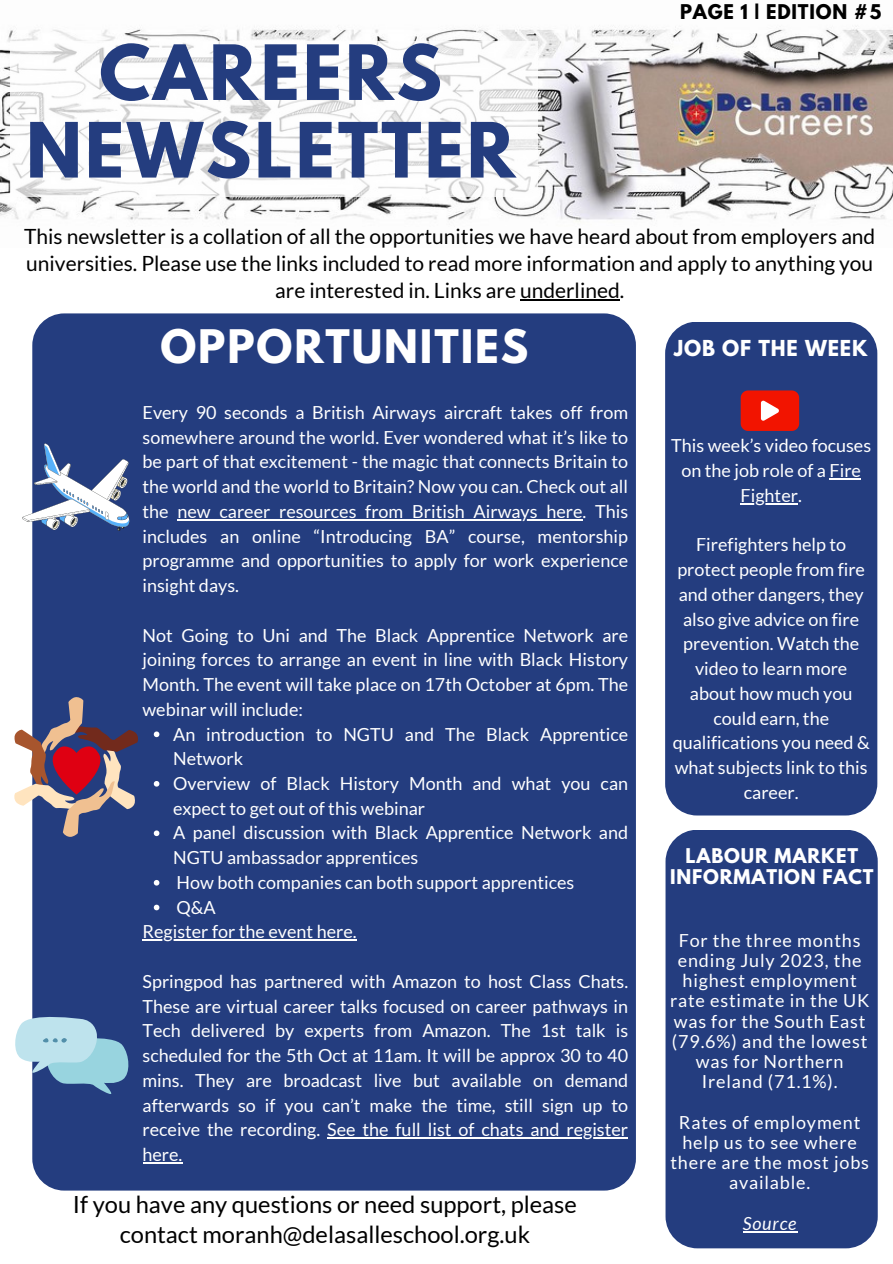
<style>
.page{position:relative;width:893px;height:1264px;background:#fff}
.page>*{position:absolute;margin:0;border:0;box-sizing:border-box;transform-origin:0 0}
.t1{font:700 67.5px/77.6px "League Spartan";letter-spacing:.045em;color:#243d7f;text-align:center}
.t2{font:700 40.95px "League Spartan";letter-spacing:.045em;color:#fff}
.t3{font:23.7px/30.3px "Lato";color:#000;text-align:center}
.t4{font:21px/27px "Lato";color:#000;text-align:center}
.t5{font:700 19.5px "League Spartan";letter-spacing:.045em;color:#fff}
.t6{font:18px/24.8px "Lato";color:#fff}
.t7{font:18px/20.2px "Lato";letter-spacing:.045em;color:#fff;text-align:center}
.t8{font:700 18px/20.2px "League Spartan";letter-spacing:.045em;color:#fff;text-align:center}
.t9{font:700 18px "League Spartan";letter-spacing:.045em;color:#000}
.t10{font:italic 18px "Lato";letter-spacing:.045em;color:#fff}
</style>
<div class="page">
<div style="left:32px;top:313px;width:604px;height:877px;background:#243d7f;border-radius:32px"></div>
<div style="left:665px;top:321px;width:212px;height:494px;background:#243d7f;border-radius:32px"></div>
<div style="left:665px;top:829px;width:212px;height:419px;background:#243d7f;border-radius:32px"></div>
<img style="left:0;top:26px;width:892px;height:196px">
<svg style="left:11px;top:41px;width:527px;height:155px"></svg>
<hr style="left:520px;top:299px;width:99px;height:1px;background:#000">
<svg style="left:740px;top:390px;width:59px;height:41px;background:#ea2b1d"></svg>
<svg style="left:154px;top:731px;width:5px;height:6px"></svg>
<svg style="left:154px;top:781px;width:5px;height:5px"></svg>
<svg style="left:154px;top:830px;width:5px;height:6px"></svg>
<svg style="left:154px;top:880px;width:5px;height:5px"></svg>
<svg style="left:154px;top:904px;width:5px;height:6px"></svg>
<hr style="left:177px;top:519px;width:405px;height:1px;background:#fff">
<hr style="left:142px;top:939px;width:214px;height:1px;background:#fff">
<hr style="left:327px;top:1137px;width:301px;height:1px;background:#fff">
<hr style="left:142px;top:1162px;width:40px;height:1px;background:#fff">
<svg style="left:22px;top:443px;width:108px;height:88px"></svg>
<svg style="left:14px;top:696px;width:124px;height:141px"></svg>
<svg style="left:15px;top:1011px;width:114px;height:84px"></svg>
<hr style="left:742px;top:1230px;width:55px;height:2px;background:#fff">
<hr style="left:829px;top:478px;width:32px;height:1px;background:#fff">
<hr style="left:740px;top:503px;width:58px;height:1px;background:#fff">
<p class="t1" style="left:26px;top:43px;width:490px">CAREERS<br>NEWSLETTER</p>
<p class="t9" style="left:680px;top:3px;width:202px">PAGE 1 | EDITION #5</p>
<p class="t4" style="left:24px;top:222px;width:852px">This newsletter is a collation of all the opportunities we have heard about from employers and universities. Please use the links included to read more information and apply to anything you are interested in. Links are underlined.</p>
<p class="t2" style="left:160px;top:326px;width:369px">OPPORTUNITIES</p>
<p class="t5" style="left:674px;top:338px;width:195px">JOB OF THE WEEK</p>
<p class="t6" style="left:142px;top:399px;width:487px;text-align:justify">Every 90 seconds a British Airways aircraft takes off from somewhere around the world. Ever wondered what it’s like to be part of that excitement - the magic that connects Britain to the world and the world to Britain? Now you can. Check out all the new career resources from British Airways here. This includes an online “Introducing BA” course, mentorship programme and opportunities to apply for work experience insight days.</p>
<p class="t6" style="left:142px;top:622px;width:487px;text-align:justify">Not Going to Uni and The Black Apprentice Network are joining forces to arrange an event in line with Black History Month. The event will take place on 17th October at 6pm. The webinar will include:</p>
<p class="t6" style="left:173px;top:721px;width:456px">An introduction to NGTU and The Black Apprentice<br>Network</p>
<p class="t6" style="left:173px;top:770px;width:456px">Overview of Black History Month and what you can expect to get out of this webinar</p>
<p class="t6" style="left:173px;top:820px;width:456px">A panel discussion with Black Apprentice Network and<br>NGTU ambassador apprentices</p>
<p class="t6" style="left:176px;top:869px;width:399px">How both companies can both support apprentices</p>
<p class="t6" style="left:176px;top:894px;width:41px">Q&amp;A</p>
<p class="t6" style="left:142px;top:919px;width:215px">Register for the event here.</p>
<p class="t6" style="left:142px;top:968px;width:487px;text-align:justify">Springpod has partnered with Amazon to host Class Chats.<br>These are virtual career talks focused on career pathways in Tech delivered by experts from Amazon. The 1st talk is scheduled for the 5th Oct at 11am. It will be approx 30 to 40 mins. They are broadcast live but available on demand afterwards so if you can’t make the time, still sign up to receive the recording. See the full list of chats and register here.</p>
<p class="t3" style="left:73px;top:1188px;width:505px">If you have any questions or need support, please contact moranh@delasalleschool.org.uk</p>
<p class="t6" style="left:671px;top:433px;width:201px;text-align:center">This week’s video focuses on the job role of a Fire<br>Fighter.</p>
<p class="t6" style="left:672px;top:532px;width:198px;text-align:center">Firefighters help to protect people from fire and other dangers, they also give advice on fire prevention. Watch the video to learn more about how much you could earn, the qualifications you need &amp; what subjects link to this career.</p>
<p class="t8" style="left:670px;top:848px;width:205px">LABOUR MARKET<br>INFORMATION FACT</p>
<p class="t7" style="left:670px;top:929px;width:201px">For the three months ending July 2023, the highest employment rate estimate in the UK was for the South East (79.6%) and the lowest was for Northern<br>Ireland (71.1%).</p>
<p class="t7" style="left:670px;top:1111px;width:200px">Rates of employment help us to see where there are the most jobs available.</p>
<p class="t10" style="left:742px;top:1212px;width:55px">Source</p>
</div>
